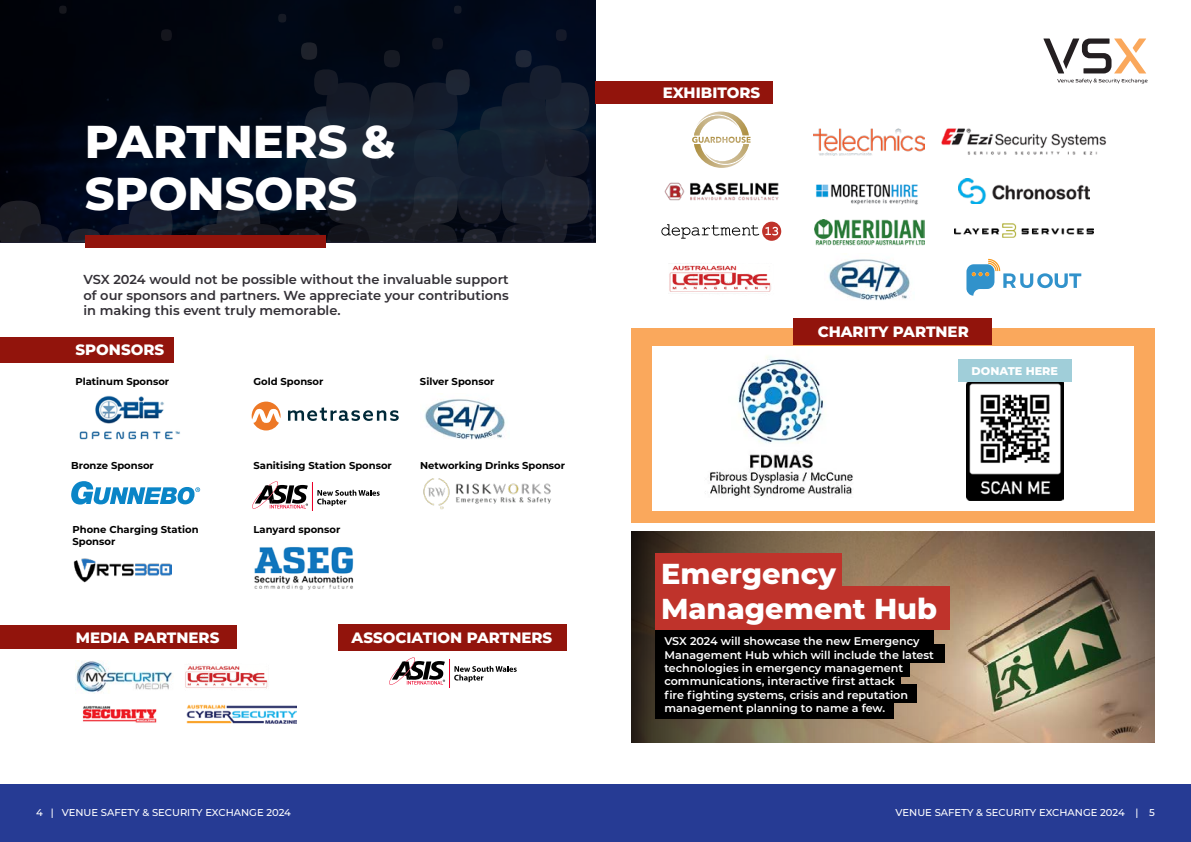
<style>
.page{position:relative;width:1191px;height:842px;background:#fff}
.page>*{position:absolute;margin:0;border:0;box-sizing:border-box;transform-origin:0 0}
.t1{font:800 46px/52.3px "Montserrat";color:#fff}
.t2{font:800 28.8px/34.6px "Montserrat";color:#fff}
.t3{font:800 15px "Montserrat";color:#fff}
.t4{font:600 13px/15.6px "Montserrat";color:#333036;text-align:justify}
.t5{font:800 11.2px "Montserrat";color:#fff}
.t6{font:600 11.1px/13.4px "Montserrat";color:#fff}
.t7{font:700 10px/12px "Montserrat";color:#000}
.t8{font:500 10px "Montserrat";color:#fff}
</style>
<div class="page">
<img style="left:79px;top:395px;width:101px;height:45px">
<svg style="left:0;top:0;width:595px;height:243px;background:#000612"></svg>
<svg style="left:454px;top:5px;width:8px;height:9px"></svg>
<svg style="left:0;top:199px;width:174px;height:43px;background:#0e1323"></svg>
<svg style="left:278px;top:13px;width:9px;height:10px"></svg>
<svg style="left:59px;top:5px;width:8px;height:9px"></svg>
<svg style="left:161px;top:29px;width:11px;height:12px"></svg>
<svg style="left:193px;top:29px;width:397px;height:213px;background:#0d1524"></svg>
<div style="left:0;top:784px;width:1191px;height:58px;background:#263b94"></div>
<div style="left:85px;top:235px;width:240px;height:13px;background:#92140c"></div>
<div style="left:595px;top:81px;width:177px;height:23px;background:#92140c"></div>
<div style="left:0;top:626px;width:236px;height:23px;background:#92140c"></div>
<div style="left:338px;top:624px;width:229px;height:27px;background:#92140c"></div>
<div style="left:0;top:337px;width:174px;height:25px;background:#92140c"></div>
<img style="left:423px;top:479px;width:128px;height:31px">
<img style="left:73px;top:558px;width:98px;height:25px">
<svg style="left:692px;top:112px;width:58px;height:56px"></svg>
<img style="left:813px;top:128px;width:112px;height:27px">
<img style="left:664px;top:182px;width:115px;height:19px">
<img style="left:816px;top:184px;width:102px;height:21px">
<img style="left:76px;top:661px;width:96px;height:32px">
<img style="left:185px;top:665px;width:83px;height:24px">
<img style="left:669px;top:263px;width:102px;height:29px">
<img style="left:82px;top:706px;width:75px;height:17px">
<svg style="left:389px;top:657px;width:128px;height:30px"></svg>
<svg style="left:252px;top:481px;width:128px;height:30px"></svg>
<img style="left:254px;top:547px;width:100px;height:43px">
<svg style="left:252px;top:402px;width:28px;height:28px"></svg>
<svg style="left:288px;top:407px;width:111px;height:14px"></svg>
<img style="left:424px;top:399px;width:81px;height:41px">
<img style="left:828px;top:259px;width:82px;height:41px">
<svg style="left:71px;top:481px;width:129px;height:23px"></svg>
<img style="left:187px;top:704px;width:109px;height:20px">
<img style="left:941px;top:128px;width:166px;height:27px">
<img style="left:958px;top:179px;width:131px;height:25px">
<svg style="left:661px;top:222px;width:120px;height:19px"></svg>
<img style="left:814px;top:220px;width:110px;height:25px">
<img style="left:954px;top:223px;width:139px;height:14px">
<div style="left:631px;top:328px;width:524px;height:195px;background:#faa85c"></div>
<div style="left:793px;top:318px;width:198px;height:27px;background:#92140c"></div>
<div style="left:652px;top:346px;width:482px;height:165px;background:#fff"></div>
<img style="left:705px;top:356px;width:148px;height:141px">
<svg style="left:966px;top:259px;width:115px;height:37px"></svg>
<img style="left:966px;top:381px;width:97px;height:120px">
<div style="left:958px;top:359px;width:113px;height:22px;background:#a0ced9"></div>
<svg style="left:1043px;top:38px;width:103px;height:35px"></svg>
<svg style="left:1057px;top:79px;width:90px;height:4px"></svg>
<svg style="left:631px;top:532px;width:524px;height:210px;background:#86755c"></svg>
<div style="left:655px;top:553px;width:187px;height:37px;background:#bf332b"></div>
<div style="left:655px;top:587px;width:294px;height:43px;background:#bf332b"></div>
<div style="left:655px;top:631px;width:278px;height:18px;background:#000"></div>
<div style="left:655px;top:644px;width:289px;height:18px;background:#000"></div>
<div style="left:655px;top:658px;width:255px;height:18px;background:#000"></div>
<div style="left:655px;top:672px;width:246px;height:18px;background:#000"></div>
<div style="left:655px;top:684px;width:262px;height:18px;background:#000"></div>
<div style="left:655px;top:700px;width:239px;height:18px;background:#000"></div>
<h1 class="t1" style="left:85px;top:113px;width:312px">PARTNERS &amp;<br>SPONSORS</h1>
<p class="t4" style="left:83px;top:271px;width:427px">VSX 2024 would not be possible without the invaluable support of our sponsors and partners. We appreciate your contributions in making this event truly memorable.</p>
<h3 class="t3" style="left:75px;top:339px;width:90px">SPONSORS</h3>
<p class="t7" style="left:75px;top:375px;width:95px">Platinum Sponsor</p>
<p class="t7" style="left:253px;top:375px;width:71px">Gold Sponsor</p>
<p class="t7" style="left:420px;top:375px;width:76px">Silver Sponsor</p>
<p class="t7" style="left:71px;top:458px;width:84px">Bronze Sponsor</p>
<p class="t7" style="left:253px;top:458px;width:140px">Sanitising Station Sponsor</p>
<p class="t7" style="left:72px;top:523px;width:128px">Phone Charging Station<br>Sponsor</p>
<p class="t7" style="left:253px;top:523px;width:88px">Lanyard sponsor</p>
<p class="t7" style="left:420px;top:459px;width:146px">Networking Drinks Sponsor</p>
<h3 class="t3" style="left:76px;top:626px;width:145px">MEDIA PARTNERS</h3>
<h3 class="t3" style="left:351px;top:626px;width:202px">ASSOCIATION PARTNERS</h3>
<h3 class="t3" style="left:663px;top:82px;width:99px">EXHIBITORS</h3>
<h3 class="t3" style="left:817px;top:320px;width:153px">CHARITY PARTNER</h3>
<p class="t5" style="left:971px;top:362px;width:88px">DONATE HERE</p>
<h2 class="t2" style="left:661px;top:555px;width:278px">Emergency<br>Management Hub</h2>
<p class="t6" style="left:664px;top:634px;width:271px">VSX 2024 will showcase the new Emergency Management Hub which will include the latest technologies in emergency management communications, interactive first attack<br>fire fighting systems, crisis and reputation management planning to name a few.</p>
<p class="t8" style="left:36px;top:805px;width:256px">4 | VENUE SAFETY &amp; SECURITY EXCHANGE 2024</p>
<p class="t8" style="left:895px;top:805px;width:261px">VENUE SAFETY &amp; SECURITY EXCHANGE 2024 | 5</p>
</div>
